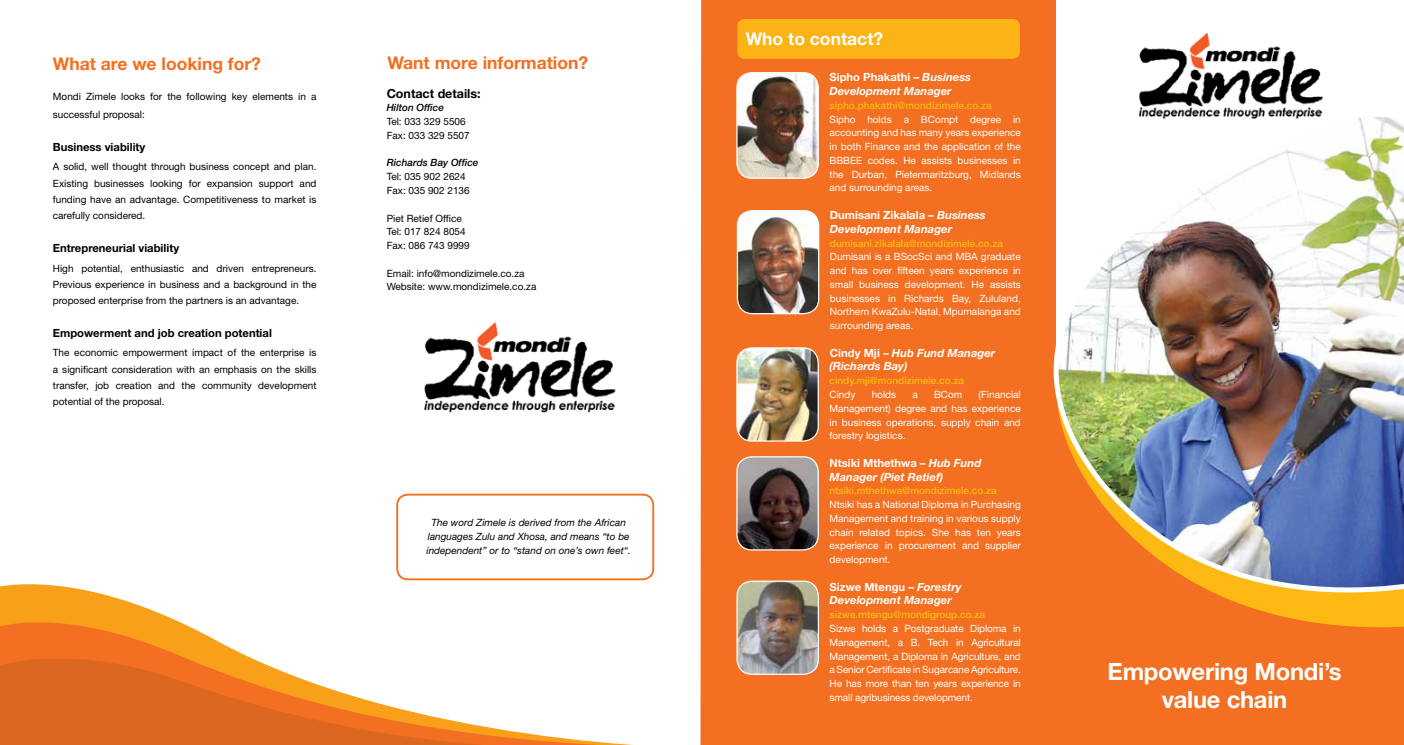
<style>
.page{position:relative;width:1404px;height:745px;background:#fff}
.page>*{position:absolute;margin:0;border:0;box-sizing:border-box;transform-origin:0 0}
.t1{font:700 23.75px/27.5px "Helvetica Neue LT Std";letter-spacing:-.01em;color:#fff;text-align:center}
.t2{font:700 17.5px "Helvetica Neue LT Std";color:#f36f21}
.t3{font:700 17.5px "Helvetica Neue LT Std";color:#fff}
.t4{font:700 12.5px "Helvetica Neue LT Std";color:#000}
.t5{font:italic 700 11.25px/13.8px "Helvetica Neue LT Std";color:#fff}
.t6{font:700 11.25px "Helvetica Neue LT Std";color:#000}
.t7{font:10px/13.8px "Helvetica Neue LT Std";color:#fff;text-align:justify}
.t8{font:10px/16.2px "Helvetica Neue LT Std";color:#000}
.t9{font:500 10px "Helvetica Neue LT Std";color:#fdb913}
.t10{font:italic 10px/13.8px "Helvetica Neue LT Std";color:#000;text-align:center}
.t11{font:italic 500 10px "Helvetica Neue LT Std";color:#000}
.s1{font-style:normal}
</style>
<div class="page">
<svg style="left:0;top:557px;width:655px;height:40px"></svg>
<div style="left:700px;top:0;width:703px;height:744px;background:#f36f21"></div>
<div style="left:1056px;top:0;width:347px;height:384px;background:#fff"></div>
<img style="left:1139px;top:32px;width:182px;height:45px">
<div style="left:737px;top:19px;width:282px;height:40px;background:#fcb316;border-radius:7px"></div>
<svg style="left:0;top:597px;width:820px;height:147px"></svg>
<svg style="left:0;top:635px;width:664px;height:109px"></svg>
<div style="left:397px;top:494px;width:256px;height:85px;background:#fff;border-radius:11px"></div>
<div style="left:396px;top:493px;width:258px;height:87px;border:2px solid #f36f21;border-radius:11px"></div>
<svg style="left:892px;top:77px;width:511px;height:618px;background:#ee742c"></svg>
<img style="left:424px;top:322px;width:192px;height:91px">
<img style="left:908px;top:84px;width:495px;height:575px">
<img style="left:737px;top:348px;width:81px;height:93px">
<div style="left:736px;top:347px;width:82px;height:94px;border:1px solid #fff;border-radius:15px"></div>
<img style="left:737px;top:210px;width:81px;height:103px">
<div style="left:736px;top:210px;width:83px;height:104px;border:1px solid #fff;border-radius:15px"></div>
<img style="left:737px;top:456px;width:81px;height:93px">
<div style="left:736px;top:456px;width:82px;height:94px;border:1px solid #fff;border-radius:15px"></div>
<img style="left:737px;top:580px;width:81px;height:93px">
<div style="left:736px;top:580px;width:83px;height:94px;border:1px solid #fff;border-radius:15px"></div>
<img style="left:737px;top:73px;width:81px;height:105px">
<div style="left:736px;top:72px;width:82px;height:107px;border:1px solid #fff;border-radius:15px"></div>
<h2 class="t2" style="left:53px;top:52px;width:210px">What are we looking for?</h2>
<p class="t8" style="left:53px;top:87px;width:265px;line-height:18px">Mondi Zimele looks for the following key elements in a successful proposal:</p>
<p class="t6" style="left:53px;top:139px;width:94px">Business viability</p>
<p class="t8" style="left:53px;top:158px;width:265px;text-align:justify">A solid, well thought through business concept and plan.<br>Existing businesses looking for expansion support and funding have an advantage. Competitiveness to market is carefully considered.</p>
<p class="t6" style="left:53px;top:240px;width:128px">Entrepreneurial viability</p>
<p class="t8" style="left:53px;top:259px;width:265px;text-align:justify">High potential, enthusiastic and driven entrepreneurs.<br>Previous experience in business and a background in the proposed enterprise from the partners is an advantage.</p>
<p class="t6" style="left:53px;top:325px;width:220px">Empowerment and job creation potential</p>
<p class="t8" style="left:53px;top:344px;width:265px;text-align:justify">The economic empowerment impact of the enterprise is a significant consideration with an emphasis on the skills transfer, job creation and the community development potential of the proposal.</p>
<h2 class="t2" style="left:387px;top:52px;width:202px">Want more information?</h2>
<p class="t4" style="left:386px;top:85px;width:95px">Contact details:</p>
<p class="t11" style="left:386px;top:102px;width:59px">Hilton Office</p>
<p class="t8" style="left:386px;top:114px;width:85px;line-height:13.8px">Tel: 033 329 5506<br>Fax: 033 329 5507</p>
<p class="t11" style="left:386px;top:157px;width:93px">Richards Bay Office</p>
<p class="t8" style="left:386px;top:169px;width:85px;line-height:13.8px">Tel: 035 902 2624<br>Fax: 035 902 2136</p>
<p class="t8" style="left:386px;top:211px;width:85px;line-height:13.8px">Piet Retief Office<br>Tel: 017 824 8054<br>Fax: 086 743 9999</p>
<p class="t8" style="left:386px;top:266px;width:151px;line-height:13.8px">Email: info@mondizimele.co.za<br>Website: www.mondizimele.co.za</p>
<p class="t10" style="left:426px;top:515px;width:206px">The word Zimele is derived from the African languages Zulu and Xhosa, and means “to be independent” or to “stand on one’s own feet“.</p>
<h2 class="t3" style="left:745px;top:28px;width:139px">Who to contact?</h2>
<p class="t5" style="left:829px;top:70px;width:143px"><span class="s1">Sipho Phakathi –</span> Business<br>Development Manager</p>
<p class="t9" style="left:829px;top:99px;width:164px">sipho.phakathi@mondizimele.co.za</p>
<p class="t7" style="left:829px;top:112px;width:193px">Sipho holds a BCompt degree in accounting and has many years experience in both Finance and the application of the BBBEE codes. He assists businesses in the Durban, Pietermaritzburg, Midlands and surrounding areas.</p>
<p class="t5" style="left:829px;top:208px;width:157px"><span class="s1">Dumisani Zikalala –</span> Business<br>Development Manager</p>
<p class="t9" style="left:829px;top:237px;width:175px">dumisani.zikalala@mondizimele.co.za</p>
<p class="t7" style="left:829px;top:249px;width:192px">Dumisani is a BSocSci and MBA graduate and has over fifteen years experience in small business development. He assists businesses in Richards Bay, Zululand, Northern KwaZulu-Natal, Mpumalanga and surrounding areas.</p>
<p class="t5" style="left:829px;top:345px;width:167px"><span class="s1">Cindy Mji –</span> Hub Fund Manager (Richards Bay)</p>
<p class="t9" style="left:829px;top:374px;width:136px">cindy.mji@mondizimele.co.za</p>
<p class="t7" style="left:829px;top:387px;width:27px">Cindy</p>
<p class="t7" style="left:871px;top:387px;width:26px">holds</p>
<p class="t7" style="left:912px;top:387px;width:7px">a</p>
<p class="t7" style="left:933px;top:387px;width:30px">BCom</p>
<p class="t7" style="left:829px;top:387px;width:193px;text-indent:149px">(Financial Management) degree and has experience in business operations, supply chain and forestry logistics.</p>
<p class="t5" style="left:829px;top:455px;width:153px"><span class="s1">Ntsiki Mthethwa –</span> Hub Fund<br>Manager (Piet Retief)</p>
<p class="t9" style="left:829px;top:484px;width:169px">ntsiki.mthethwa@mondizimele.co.za</p>
<p class="t7" style="left:829px;top:497px;width:193px">Ntsiki has a National Diploma in Purchasing Management and training in various supply chain related topics. She has ten years experience in procurement and supplier development.</p>
<p class="t5" style="left:829px;top:579px;width:134px"><span class="s1">Sizwe Mtengu –</span> Forestry<br>Development Manager</p>
<p class="t9" style="left:829px;top:608px;width:157px">sizwe.mtengu@mondigroup.co.za</p>
<p class="t7" style="left:829px;top:621px;width:193px">Sizwe holds a Postgraduate Diploma in Management, a B. Tech in Agricultural Management, a Diploma in Agriculture, and a Senior Certificate in Sugarcane Agriculture.<br>He has more than ten years experience in small agribusiness development.</p>
<h1 class="t1" style="left:1107px;top:656px;width:235px">Empowering Mondi’s value chain</h1>
</div>
